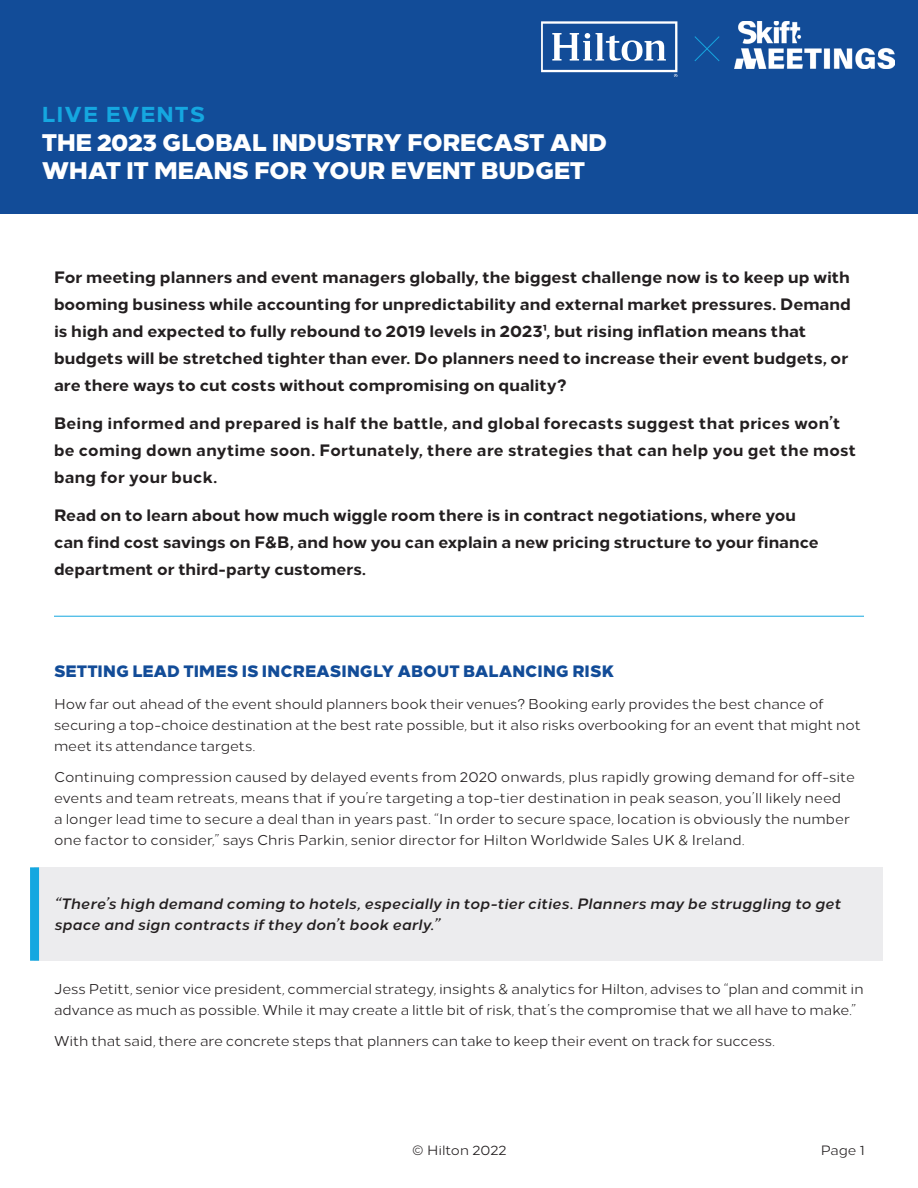
<style>
.page{position:relative;width:918px;height:1188px;background:#fff}
.page>*{position:absolute;margin:0;border:0;box-sizing:border-box;transform-origin:0 0}
.t1{font:800 24px/28.8px "Loew Two Zero";letter-spacing:-.02em;color:#fff}
.t2{font:800 21.6px "Loew Two Zero";letter-spacing:.05em;color:#15a7e0}
.t3{font:800 16.5px/27px "Loew Two Zero";letter-spacing:.005em;color:#231f20}
.t4{font:800 16.5px "Loew Two Zero";letter-spacing:.005em;color:#124c98}
.t5{font:italic 700 15px/21px "Loew Two Zero";letter-spacing:.01em;color:#231f20}
.t6{font:14.25px/21px "Loew Two Zero";color:#231f20}
.t7{font:13.5px "Loew Two Zero";color:#231f20}
</style>
<div class="page">
<div style="left:35px;top:867px;width:848px;height:94px;background:#ececee"></div>
<div style="left:0;top:0;width:918px;height:214px;background:#124c98"></div>
<hr style="left:54px;top:616px;width:810px;height:1px;background:#15a7e0">
<svg style="left:541px;top:21px;width:136px;height:55px"></svg>
<img style="left:735px;top:21px;width:159px;height:47px">
<svg style="left:694px;top:36px;width:26px;height:25px"></svg>
<div style="left:30px;top:867px;width:9px;height:94px;background:#15a7e0"></div>
<h2 class="t2" style="left:42px;top:96px;width:165px">LIVE EVENTS</h2>
<h1 class="t1" style="left:42px;top:126px;width:567px">THE 2023 GLOBAL INDUSTRY FORECAST AND<br>WHAT IT MEANS FOR YOUR EVENT BUDGET</h1>
<p class="t3" style="left:54px;top:262px;width:798px">For meeting planners and event managers globally, the biggest challenge now is to keep up with booming business while accounting for unpredictability and external market pressures. Demand is high and expected to fully rebound to 2019 levels in 2023¹, but rising inflation means that budgets will be stretched tighter than ever. Do planners need to increase their event budgets, or are there ways to cut costs without compromising on quality?</p>
<p class="t3" style="left:54px;top:408px;width:804px">Being informed and prepared is half the battle, and global forecasts suggest that prices won’t be coming down anytime soon. Fortunately, there are strategies that can help you get the most bang for your buck.</p>
<p class="t3" style="left:54px;top:500px;width:766px">Read on to learn about how much wiggle room there is in contract negotiations, where you can find cost savings on F&amp;B, and how you can explain a new pricing structure to your finance department or third-party customers.</p>
<p class="t4" style="left:54px;top:657px;width:562px">SETTING LEAD TIMES IS INCREASINGLY ABOUT BALANCING RISK</p>
<p class="t6" style="left:54px;top:692px;width:808px">How far out ahead of the event should planners book their venues? Booking early provides the best chance of securing a top-choice destination at the best rate possible, but it also risks overbooking for an event that might not meet its attendance targets.</p>
<p class="t6" style="left:54px;top:766px;width:803px">Continuing compression caused by delayed events from 2020 onwards, plus rapidly growing demand for off-site events and team retreats, means that if you’re targeting a top-tier destination in peak season, you’ll likely need<br>a longer lead time to secure a deal than in years past. “In order to secure space, location is obviously the number one factor to consider,” says Chris Parkin, senior director for Hilton Worldwide Sales UK &amp; Ireland.</p>
<p class="t5" style="left:54px;top:892px;width:788px">“There’s high demand coming to hotels, especially in top-tier cities. Planners may be struggling to get space and sign contracts if they don’t book early.”</p>
<p class="t6" style="left:54px;top:977px;width:811px">Jess Petitt, senior vice president, commercial strategy, insights &amp; analytics for Hilton, advises to “plan and commit in advance as much as possible. While it may create a little bit of risk, that’s the compromise that we all have to make.”</p>
<p class="t6" style="left:54px;top:1030px;width:723px">With that said, there are concrete steps that planners can take to keep their event on track for success.</p>
<p class="t7" style="left:412px;top:1140px;width:96px">© Hilton 2022</p>
<p class="t7" style="left:821px;top:1140px;width:45px">Page 1</p>
</div>
